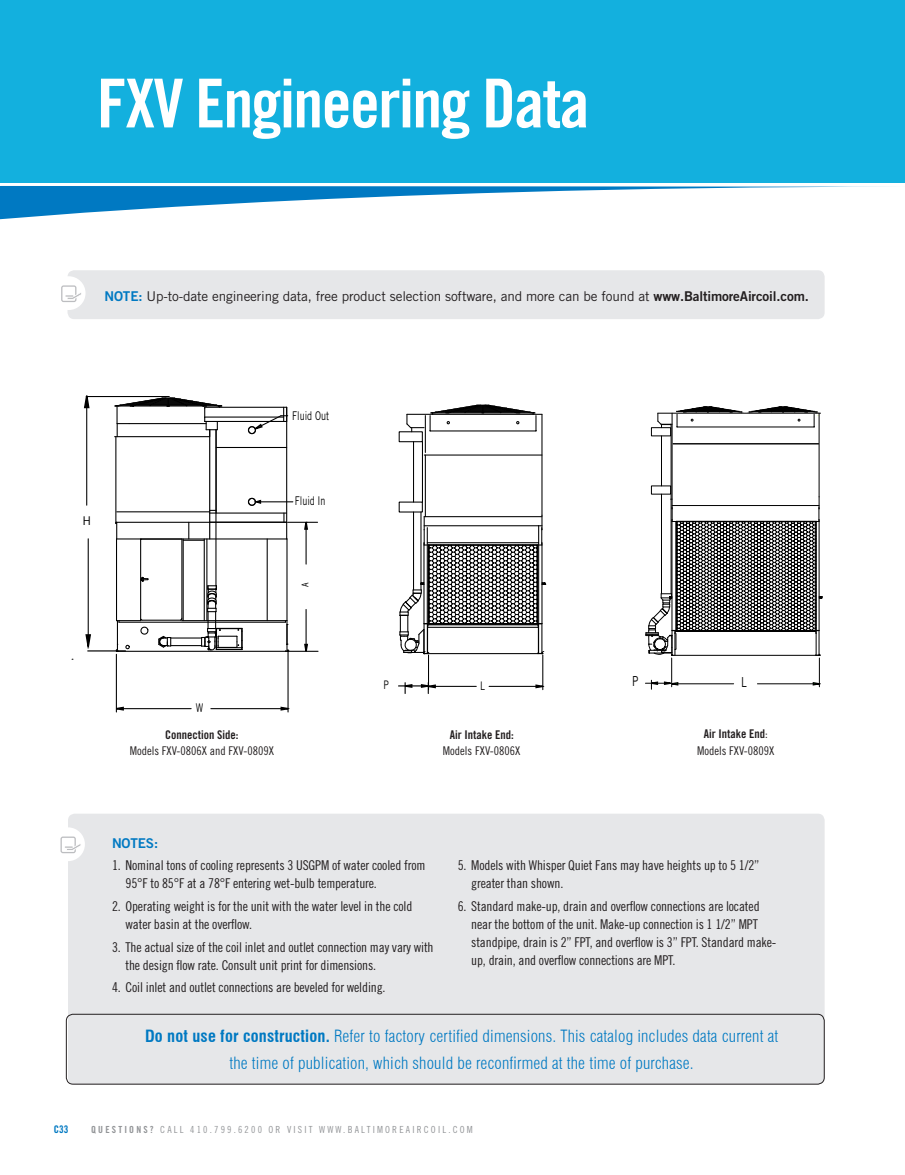
<style>
.page{position:relative;width:905px;height:1175px;background:#fff}
.page>*{position:absolute;margin:0;border:0;box-sizing:border-box;transform-origin:0 0}
.section_title{font:67.5px "Trade Gothic Bold Cond Twenty";letter-spacing:-.025em;color:#fff}
.callout{font:300 condensed 16.5px/27px "Swiss 721 BT";letter-spacing:.01em;color:#0079c2;text-align:center}
.t1{font:13.8px "Trade Gothic";color:#000;scale:.75 1}
.t2{font:13.5px/18px "Trade Gothic Cond Eighteen";letter-spacing:-.01em;color:#231f20}
.t3{font:13.5px "Trade Gothic";letter-spacing:-.01em;color:#231f20}
.t4{font:13.5px "Trade Gothic Bold Two";letter-spacing:-.01em;color:#0079c2}
.figure_title_center{font:12px/16.5px "Trade Gothic Cond Eighteen";color:#231f20;text-align:center}
.t5{font:12px "Trade Gothic";color:#000;scale:.75 1}
.t6{font:12px "Trade Gothic";color:#000}
.t7{font:11.85px "Trade Gothic";color:#000;scale:.75 1}
.t8{font:10.5px "Trade Gothic Bold Cond Twenty";color:#0079c2}
.t9{font:9.9px "Myriad Pro";color:#000;scale:.75 1}
.t10{font:9.75px "Trade Gothic Cond Eighteen";letter-spacing:.225em;color:#939598}
.s1{font-family:"Trade Gothic Bold Two";color:#0079c2}
.s2{font-family:"Trade Gothic Bold Two"}
.s3{font-family:"Trade Gothic Bold Cond Twenty"}
.s4{font-weight:700}
</style>
<div class="page">
<svg style="left:0;top:186px;width:886px;height:34px"></svg>
<div style="left:0;top:0;width:904px;height:182px;background:#13b0de"></div>
<div style="left:68px;top:813px;width:756px;height:271px;background:#e6e7e9;border-radius:7px"></div>
<div style="left:51px;top:827px;width:34px;height:34px;background:#fff;border-radius:50%"></div>
<svg style="left:60px;top:836px;width:21px;height:17px"></svg>
<hr style="left:88px;top:650px;width:38px;height:1px;background:#000">
<hr style="left:86px;top:396px;width:83px;height:1px;background:#000">
<svg style="left:85px;top:633px;width:7px;height:19px"></svg>
<svg style="left:84px;top:395px;width:6px;height:14px"></svg>
<hr style="left:86px;top:407px;width:1px;height:98px;background:#000">
<hr style="left:88px;top:539px;width:1px;height:99px;background:#000">
<hr style="left:210px;top:521px;width:77px;height:1px;background:#000">
<hr style="left:210px;top:512px;width:76px;height:1px;background:#000">
<hr style="left:209px;top:430px;width:1px;height:109px;background:#000">
<hr style="left:205px;top:421px;width:82px;height:1px;background:#000">
<hr style="left:205px;top:407px;width:82px;height:1px;background:#000">
<hr style="left:205px;top:416px;width:79px;height:1px;background:#000">
<hr style="left:286px;top:407px;width:1px;height:115px;background:#000">
<hr style="left:216px;top:430px;width:1px;height:83px;background:#000">
<hr style="left:216px;top:447px;width:71px;height:1px;background:#000">
<hr style="left:171px;top:645px;width:30px;height:1px;background:#000">
<svg style="left:158px;top:635px;width:13px;height:13px"></svg>
<hr style="left:171px;top:637px;width:30px;height:1px;background:#000">
<hr style="left:215px;top:430px;width:1px;height:156px;background:#000">
<svg style="left:201px;top:585px;width:42px;height:65px"></svg>
<hr style="left:286px;top:539px;width:1px;height:81px;background:#000">
<hr style="left:116px;top:538px;width:171px;height:1px;background:#000">
<hr style="left:183px;top:539px;width:21px;height:2px;background:#000">
<hr style="left:181px;top:539px;width:1px;height:79px;background:#000">
<hr style="left:183px;top:539px;width:1px;height:81px;background:#000">
<hr style="left:204px;top:539px;width:1px;height:81px;background:#000">
<hr style="left:182px;top:620px;width:105px;height:1px;background:#000">
<hr style="left:267px;top:539px;width:1px;height:81px;background:#000">
<hr style="left:206px;top:539px;width:1px;height:81px;background:#000">
<hr style="left:140px;top:580px;width:1px;height:40px;background:#000">
<hr style="left:140px;top:539px;width:1px;height:41px;background:#000">
<hr style="left:142px;top:619px;width:38px;height:1px;background:#000">
<svg style="left:188px;top:523px;width:1px;height:16px"></svg>
<hr style="left:116px;top:539px;width:1px;height:81px;background:#000">
<svg style="left:140px;top:576px;width:9px;height:6px"></svg>
<svg style="left:115px;top:521px;width:2px;height:18px"></svg>
<hr style="left:117px;top:522px;width:170px;height:1px;background:#000">
<hr style="left:288px;top:650px;width:30px;height:2px;background:#000">
<hr style="left:305px;top:609px;width:1px;height:35px;background:#000">
<hr style="left:305px;top:529px;width:1px;height:35px;background:#000">
<svg style="left:303px;top:643px;width:6px;height:9px"></svg>
<svg style="left:283px;top:513px;width:34px;height:27px"></svg>
<div style="left:248px;top:426px;width:8px;height:8px;border:1px solid #000;border-radius:50%"></div>
<div style="left:248px;top:498px;width:8px;height:8px;border:1px solid #000;border-radius:50%"></div>
<svg style="left:247px;top:407px;width:41px;height:26px"></svg>
<hr style="left:116px;top:654px;width:1px;height:58px;background:#000">
<hr style="left:287px;top:651px;width:1px;height:61px;background:#000">
<hr style="left:123px;top:708px;width:68px;height:1px;background:#000">
<hr style="left:211px;top:708px;width:70px;height:1px;background:#000">
<svg style="left:115px;top:706px;width:10px;height:5px"></svg>
<svg style="left:279px;top:706px;width:11px;height:5px"></svg>
<hr style="left:260px;top:501px;width:33px;height:1px;background:#000">
<svg style="left:251px;top:499px;width:11px;height:6px"></svg>
<hr style="left:119px;top:621px;width:166px;height:1px;background:#000">
<svg style="left:285px;top:621px;width:4px;height:29px"></svg>
<hr style="left:117px;top:650px;width:171px;height:2px;background:#000">
<svg style="left:115px;top:618px;width:34px;height:34px"></svg>
<svg style="left:115px;top:398px;width:107px;height:38px"></svg>
<hr style="left:115px;top:436px;width:1px;height:86px;background:#000">
<hr style="left:115px;top:436px;width:95px;height:1px;background:#000">
<hr style="left:117px;top:511px;width:93px;height:1px;background:#000">
<hr style="left:425px;top:455px;width:1px;height:61px;background:#000">
<hr style="left:424px;top:454px;width:118px;height:1px;background:#000">
<hr style="left:425px;top:415px;width:1px;height:37px;background:#000">
<hr style="left:407px;top:414px;width:135px;height:1px;background:#000">
<hr style="left:541px;top:414px;width:1px;height:113px;background:#000">
<div style="left:398px;top:431px;width:25px;height:11px;border:1px solid #000"></div>
<hr style="left:422px;top:442px;width:1px;height:60px;background:#000">
<hr style="left:420px;top:512px;width:1px;height:78px;background:#000">
<hr style="left:413px;top:442px;width:1px;height:60px;background:#000">
<hr style="left:413px;top:512px;width:1px;height:78px;background:#000">
<svg style="left:405px;top:405px;width:131px;height:27px"></svg>
<hr style="left:428px;top:655px;width:1px;height:34px;background:#000">
<hr style="left:542px;top:655px;width:1px;height:34px;background:#000">
<hr style="left:435px;top:686px;width:41px;height:1px;background:#000">
<hr style="left:489px;top:686px;width:47px;height:1px;background:#000">
<svg style="left:398px;top:682px;width:39px;height:11px"></svg>
<svg style="left:399px;top:515px;width:147px;height:139px"></svg>
<svg style="left:534px;top:683px;width:11px;height:6px"></svg>
<svg style="left:645px;top:407px;width:178px;height:282px"></svg>
<div style="left:68px;top:270px;width:756px;height:49px;background:#e6e7e9;border-radius:7px"></div>
<div style="left:52px;top:276px;width:34px;height:34px;background:#fff;border-radius:50%"></div>
<svg style="left:61px;top:285px;width:20px;height:17px"></svg>
<div style="left:66px;top:1013px;width:758px;height:71px;border:1px solid #231f20;border-radius:7px"></div>
<p class="section_title" style="left:97px;top:62px;width:494px">FXV Engineering Data</p>
<p class="t3" style="left:104px;top:288px;width:706px"><span class="s1">NOTE:</span> Up-to-date engineering data, free product selection software, and more can be found at <span class="s2">www.BaltimoreAircoil.com.</span></p>
<p class="t5" style="left:292px;top:408px;width:51px">Fluid Out</p>
<p class="t7" style="left:314px;top:412px;width:50px">Fluid Out</p>
<p class="t6" style="left:82px;top:513px;width:10px">H</p>
<p class="t5" style="left:295px;top:493px;width:43px">Fluid In</p>
<p class="t9" style="left:299px;top:587px;width:8px;rotate:-90deg">A</p>
<p class="t5" style="left:196px;top:700px;width:12px">W</p>
<p class="t7" style="left:383px;top:678px;width:9px">P</p>
<p class="t7" style="left:480px;top:678px;width:8px">L</p>
<p class="figure_title_center" style="left:130px;top:726px;width:146px"><span class="s3">Connection Side:<br></span>Models FXV-0806X and FXV-0809X</p>
<p class="figure_title_center" style="left:443px;top:726px;width:79px"><span class="s3">Air Intake End:<br></span>Models FXV-0806X</p>
<p class="t1" style="left:632px;top:673px;width:10px">P</p>
<p class="t1" style="left:741px;top:673px;width:9px">L</p>
<p class="figure_title_center" style="left:697px;top:725px;width:79px"><span class="s3">Air Intake End</span>:<br>Models FXV-0809X</p>
<p class="t4" style="left:112px;top:834px;width:48px">NOTES:</p>
<p class="t2" style="left:125px;top:856px;width:301px;text-indent:-14px">1. Nominal tons of cooling represents 3 USGPM of water cooled from<br>95°F to 85°F at a 78°F entering wet-bulb temperature.</p>
<p class="t2" style="left:125px;top:897px;width:288px;text-indent:-14px">2. Operating weight is for the unit with the water level in the cold water basin at the overflow.</p>
<p class="t2" style="left:125px;top:937px;width:309px;text-indent:-14px">3. The actual size of the coil inlet and outlet connection may vary with the design flow rate. Consult unit print for dimensions.</p>
<p class="t2" style="left:112px;top:978px;width:275px">4. Coil inlet and outlet connections are beveled for welding.</p>
<p class="t2" style="left:471px;top:856px;width:290px;text-indent:-14px">5. Models with Whisper Quiet Fans may have heights up to 5 1/2” greater than shown.</p>
<p class="t2" style="left:471px;top:896px;width:306px;text-indent:-14px">6. Standard make-up, drain and overflow connections are located near the bottom of the unit. Make-up connection is 1 1/2” MPT standpipe, drain is 2” FPT, and overflow is 3” FPT. Standard make&shy;up, drain, and overflow connections are MPT.</p>
<p class="callout" style="left:145px;top:1022px;width:634px"><span class="s4">Do not use for construction.</span> Refer to factory certified dimensions. This catalog includes data current at the time of publication, which should be reconfirmed at the time of purchase.</p>
<p class="t8" style="left:54px;top:1122px;width:16px">C33</p>
<p class="t10" style="left:91px;top:1123px;width:383px"><span class="s3">QUESTIONS?</span> CALL 410.799.6200 OR VISIT WWW.BALTIMOREAIRCOIL.COM</p>
</div>
